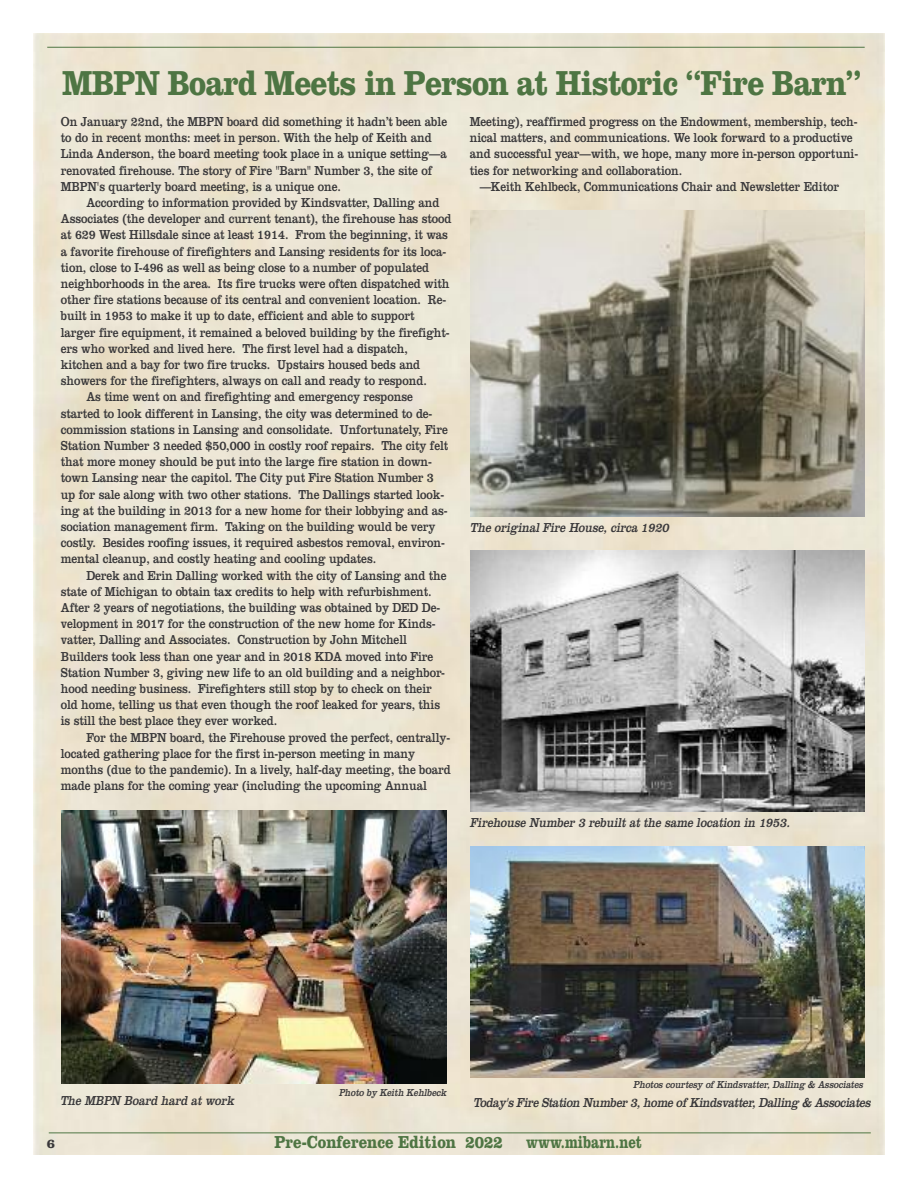
<style>
.page{position:relative;width:918px;height:1188px;background:#fff}
.page>*{position:absolute;margin:0;border:0;box-sizing:border-box;transform-origin:0 0}
.t1{font:700 36px "Clarendon";letter-spacing:-.025em;color:#4e7543;scale:.85 1}
.t2{font:700 18px "Clarendon";color:#4e7543;scale:.85 1}
.t3{font:700 18px "Clarendon";color:#4e7543;scale:.75 1}
.t4{font:13.5px/16.2px "Clarendon";letter-spacing:-.005em;color:#39383a;scale:.85 1}
.t5{font:italic 13.5px "Clarendon";letter-spacing:-.005em;color:#39383a;scale:.85 1}
.t6{font:italic 13.5px "Clarendon";letter-spacing:-.025em;color:#39383a;scale:.85 1}
.t7{font:700 13.5px "Clarendon";color:#39383a}
.t8{font:italic 10.5px "Clarendon";letter-spacing:-.005em;color:#39383a;scale:.85 1}
</style>
<div class="page">
<img style="left:34px;top:34px;width:850px;height:1120px">
<hr style="left:49px;top:1133px;width:822px;height:1px;background:#4e7543">
<hr style="left:47px;top:47px;width:818px;height:1px;background:#4e7543">
<img style="left:470px;top:211px;width:395px;height:305px">
<img style="left:61px;top:811px;width:386px;height:273px">
<img style="left:470px;top:847px;width:395px;height:230px">
<img style="left:470px;top:551px;width:395px;height:260px">
<h1 class="t1" style="left:62px;top:71px;width:941px">MBPN Board Meets in Person at Historic “Fire Barn”</h1>
<p class="t4" style="left:61px;top:115px;width:456px">On January 22nd, the MBPN board did something it hadn’t been able to do in recent months: meet in person. With the help of Keith and Linda Anderson, the board meeting took place in a unique setting—a renovated firehouse. The story of Fire "Barn" Number 3, the site of MBPN's quarterly board meeting, is a unique one.</p>
<p class="t4" style="left:86px;top:196px;width:417px">According to information provided by Kindsvatter, Dalling and</p>
<p class="t4" style="left:61px;top:212px;width:461px">Associates (the developer and current tenant), the firehouse has stood</p>
<p class="t4" style="left:61px;top:228px;width:457px">at 629 West Hillsdale since at least 1914. From the beginning, it was</p>
<p class="t4" style="left:61px;top:245px;width:455px">a favorite firehouse of firefighters and Lansing residents for its loca-</p>
<p class="t4" style="left:61px;top:261px;width:435px">tion, close to I-496 as well as being close to a number of populated</p>
<p class="t4" style="left:61px;top:277px;width:459px">neighborhoods in the area. Its fire trucks were often dispatched with</p>
<p class="t4" style="left:61px;top:293px;width:455px">other fire stations because of its central and convenient location. Re-</p>
<p class="t4" style="left:61px;top:309px;width:418px">built in 1953 to make it up to date, efficient and able to support</p>
<p class="t4" style="left:61px;top:326px;width:459px">larger fire equipment, it remained a beloved building by the firefight-</p>
<p class="t4" style="left:61px;top:342px;width:410px">ers who worked and lived here. The first level had a dispatch,</p>
<p class="t4" style="left:61px;top:358px;width:424px">kitchen and a bay for two fire trucks. Upstairs housed beds and</p>
<p class="t4" style="left:61px;top:374px;width:432px">showers for the firefighters, always on call and ready to respond.</p>
<p class="t4" style="left:86px;top:390px;width:386px">As time went on and firefighting and emergency response</p>
<p class="t4" style="left:61px;top:407px;width:439px">started to look different in Lansing, the city was determined to de-</p>
<p class="t4" style="left:61px;top:423px;width:457px">commission stations in Lansing and consolidate. Unfortunately, Fire</p>
<p class="t4" style="left:61px;top:439px;width:457px">Station Number 3 needed $50,000 in costly roof repairs. The city felt</p>
<p class="t4" style="left:61px;top:455px;width:438px">that more money should be put into the large fire station in down-</p>
<p class="t4" style="left:61px;top:471px;width:440px">town Lansing near the capitol. The City put Fire Station Number 3</p>
<p class="t4" style="left:61px;top:488px;width:452px">up for sale along with two other stations. The Dallings started look-</p>
<p class="t4" style="left:61px;top:504px;width:457px">ing at the building in 2013 for a new home for their lobbying and as-</p>
<p class="t4" style="left:61px;top:520px;width:442px">sociation management firm. Taking on the building would be very</p>
<p class="t4" style="left:61px;top:536px;width:453px">costly. Besides roofing issues, it required asbestos removal, environ-</p>
<p class="t4" style="left:61px;top:552px;width:372px">mental cleanup, and costly heating and cooling updates.</p>
<p class="t4" style="left:86px;top:569px;width:425px">Derek and Erin Dalling worked with the city of Lansing and the</p>
<p class="t4" style="left:61px;top:585px;width:438px">state of Michigan to obtain tax credits to help with refurbishment.</p>
<p class="t4" style="left:61px;top:601px;width:448px">After 2 years of negotiations, the building was obtained by DED De-</p>
<p class="t4" style="left:61px;top:617px;width:442px">velopment in 2017 for the construction of the new home for Kinds-</p>
<p class="t4" style="left:61px;top:633px;width:409px">vatter, Dalling and Associates. Construction by John Mitchell</p>
<p class="t4" style="left:61px;top:650px;width:440px">Builders took less than one year and in 2018 KDA moved into Fire</p>
<p class="t4" style="left:61px;top:666px;width:454px">Station Number 3, giving new life to an old building and a neighbor-</p>
<p class="t4" style="left:61px;top:682px;width:438px">hood needing business. Firefighters still stop by to check on their</p>
<p class="t4" style="left:61px;top:698px;width:448px">old home, telling us that even though the roof leaked for years, this</p>
<p class="t4" style="left:61px;top:714px;width:256px">is still the best place they ever worked.</p>
<p class="t4" style="left:86px;top:731px;width:430px">For the MBPN board, the Firehouse proved the perfect, centrally-</p>
<p class="t4" style="left:61px;top:747px;width:418px">located gathering place for the first in-person meeting in many</p>
<p class="t4" style="left:61px;top:763px;width:460px">months (due to the pandemic). In a lively, half-day meeting, the board</p>
<p class="t4" style="left:61px;top:779px;width:432px">made plans for the coming year (including the upcoming Annual</p>
<p class="t4" style="left:470px;top:115px;width:458px">Meeting), reaffirmed progress on the Endowment, membership, tech&shy;nical matters, and communications. We look forward to a productive and successful year—with, we hope, many more in-person opportuni&shy;ties for networking and collaboration.</p>
<p class="t4" style="left:480px;top:180px;width:424px">—Keith Kehlbeck, Communications Chair and Newsletter Editor</p>
<p class="t5" style="left:470px;top:523px;width:238px">The original Fire House, circa 1920</p>
<p class="t5" style="left:470px;top:818px;width:381px">Firehouse Number 3 rebuilt at the same location in 1953.</p>
<p class="t8" style="left:633px;top:1081px;width:274px">Photos courtesy of Kindsvatter, Dalling &amp; Associates</p>
<p class="t8" style="left:339px;top:1089px;width:130px">Photo by Keith Kehlbeck</p>
<p class="t5" style="left:60px;top:1096px;width:209px">The MBPN Board hard at work</p>
<p class="t6" style="left:473px;top:1098px;width:471px">Today's Fire Station Number 3, home of Kindsvatter, Dalling &amp; Associates</p>
<p class="t7" style="left:47px;top:1139px;width:10px">6</p>
<h2 class="t2" style="left:275px;top:1136px;width:270px">Pre-Conference Edition 2022</h2>
<h2 class="t3" style="left:526px;top:1136px;width:156px">www.mibarn.net</h2>
</div>
